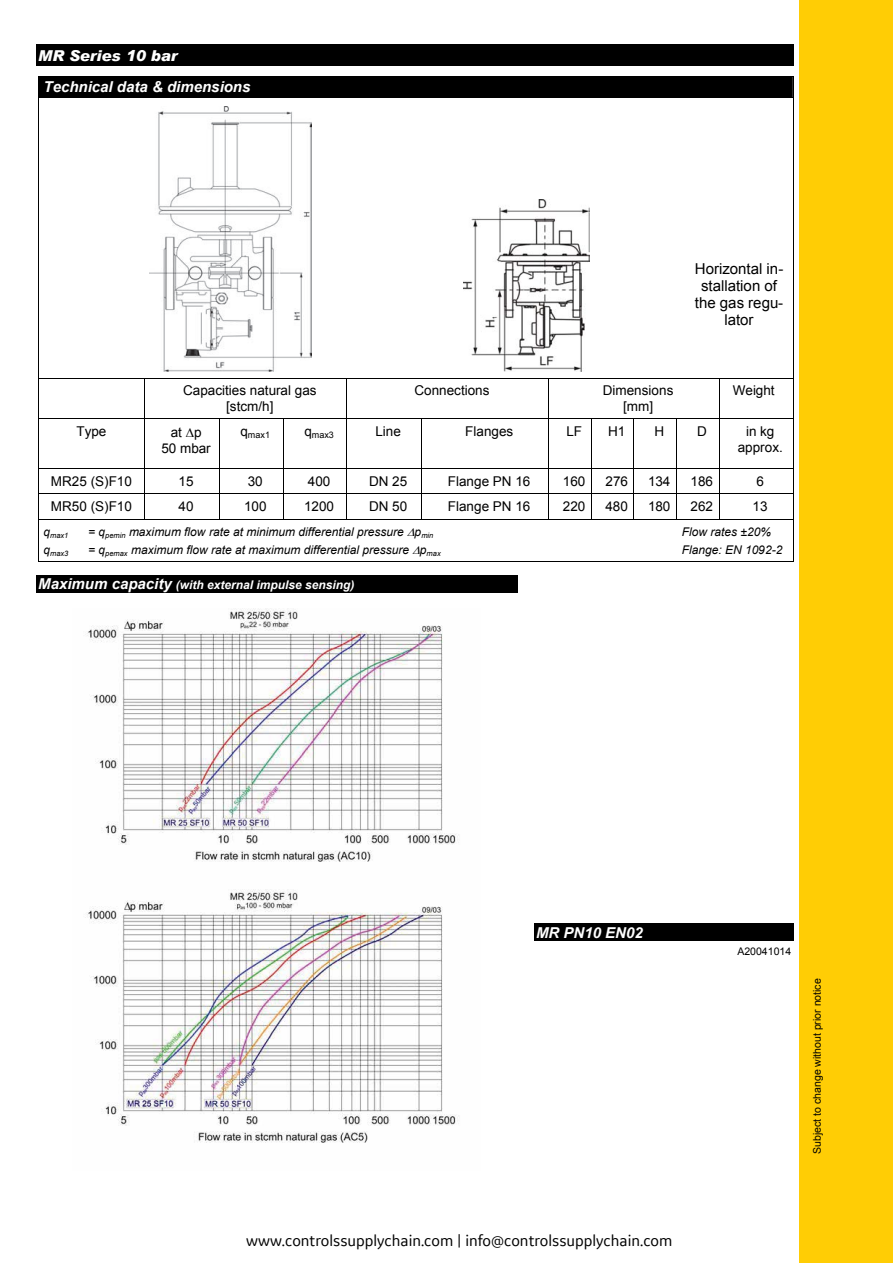
<style>
.page{position:relative;width:893px;height:1263px;background:#fff}
.page>*{position:absolute;margin:0;border:0;box-sizing:border-box;transform-origin:0 0}
.t1{font:16.5px "GE Sans";color:#010101}
.t2{font:15px/17.2px "Arial";color:#000;text-align:center}
.t3{font:italic 700 15px "Arial";color:#fff}
.t4{font:italic 900 15px "Arial";color:#fff}
.t5{font:13.5px/15.5px "Arial";color:#000;text-align:center}
.t6{font:italic 12px "Arial";color:#000}
.t7{font:italic 700 12px "Arial";color:#fff}
.t8{font:10.5px "Arial";color:#000}
.t9{font:9px "Arial";letter-spacing:.005em;color:#000}
.t10{font:italic 7.5px "Arial";color:#000}
.s1{font-size:15px}
</style>
<div class="page">
<div style="left:36px;top:44px;width:757px;height:21px;background:#000"></div>
<div style="left:38px;top:76px;width:755px;height:21px;background:#000"></div>
<img style="left:150px;top:107px;width:162px;height:264px">
<img style="left:464px;top:199px;width:125px;height:172px">
<hr style="left:38px;top:97px;width:755px;height:1px;background:#000">
<hr style="left:38px;top:98px;width:1px;height:280px;background:#000">
<hr style="left:792px;top:98px;width:1px;height:280px;background:#000">
<hr style="left:38px;top:378px;width:511px;height:1px;background:#000">
<hr style="left:549px;top:378px;width:127px;height:1px;background:#000">
<hr style="left:676px;top:378px;width:117px;height:1px;background:#000">
<hr style="left:38px;top:378px;width:1px;height:40px;background:#000">
<hr style="left:144px;top:378px;width:1px;height:40px;background:#000">
<hr style="left:346px;top:378px;width:1px;height:40px;background:#000">
<hr style="left:548px;top:378px;width:1px;height:40px;background:#000">
<hr style="left:718px;top:378px;width:1px;height:40px;background:#000">
<hr style="left:792px;top:378px;width:1px;height:40px;background:#000">
<hr style="left:38px;top:418px;width:755px;height:1px;background:#000">
<hr style="left:38px;top:419px;width:1px;height:49px;background:#000">
<hr style="left:144px;top:419px;width:1px;height:49px;background:#000">
<hr style="left:219px;top:419px;width:1px;height:49px;background:#000">
<hr style="left:283px;top:419px;width:1px;height:49px;background:#000">
<hr style="left:346px;top:419px;width:1px;height:49px;background:#000">
<hr style="left:421px;top:419px;width:1px;height:49px;background:#000">
<hr style="left:548px;top:419px;width:1px;height:49px;background:#000">
<hr style="left:591px;top:419px;width:1px;height:49px;background:#000">
<hr style="left:633px;top:419px;width:1px;height:49px;background:#000">
<hr style="left:676px;top:419px;width:1px;height:49px;background:#000">
<hr style="left:718px;top:419px;width:1px;height:49px;background:#000">
<hr style="left:792px;top:419px;width:1px;height:49px;background:#000">
<hr style="left:38px;top:468px;width:755px;height:1px;background:#000">
<hr style="left:38px;top:494px;width:755px;height:1px;background:#000">
<svg style="left:38px;top:469px;width:1px;height:50px"></svg>
<svg style="left:144px;top:469px;width:1px;height:50px"></svg>
<svg style="left:219px;top:469px;width:1px;height:50px"></svg>
<svg style="left:283px;top:469px;width:1px;height:50px"></svg>
<svg style="left:346px;top:469px;width:1px;height:50px"></svg>
<svg style="left:421px;top:469px;width:1px;height:50px"></svg>
<svg style="left:548px;top:469px;width:1px;height:50px"></svg>
<svg style="left:591px;top:469px;width:1px;height:50px"></svg>
<svg style="left:633px;top:469px;width:1px;height:50px"></svg>
<svg style="left:676px;top:469px;width:1px;height:50px"></svg>
<hr style="left:38px;top:519px;width:755px;height:1px;background:#000">
<hr style="left:38px;top:520px;width:1px;height:41px;background:#000">
<hr style="left:38px;top:561px;width:754px;height:1px;background:#000">
<hr style="left:792px;top:520px;width:1px;height:41px;background:#000">
<div style="left:36px;top:575px;width:481px;height:17px;background:#000"></div>
<img style="left:85px;top:608px;width:374px;height:535px">
<div style="left:534px;top:924px;width:259px;height:17px;background:#000"></div>
<div style="left:799px;top:0;width:93px;height:1263px;background:#ffcd05"></div>
<p class="t4" style="left:38px;top:46px;width:141px">MR Series 10 bar</p>
<p class="t3" style="left:43px;top:77px;width:208px">Technical data &amp; dimensions</p>
<p class="t2" style="left:694px;top:260px;width:90px">Horizontal in&shy;stallation of the gas regu&shy;lator</p>
<p class="t5" style="left:183px;top:383px;width:135px">Capacities natural gas [stcm/h]</p>
<p class="t5" style="left:414px;top:383px;width:76px">Connections</p>
<p class="t5" style="left:603px;top:383px;width:72px">Dimensions [mm]</p>
<p class="t5" style="left:732px;top:383px;width:43px">Weight</p>
<p class="t5" style="left:76px;top:424px;width:31px">Type</p>
<p class="t5" style="left:161px;top:425px;width:51px">at p<br>50 mbar</p>
<p class="t9" style="left:240px;top:428px;width:31px"><sup>q</sup>max1</p>
<p class="t9" style="left:304px;top:428px;width:31px"><sup>q</sup>max3</p>
<p class="t5" style="left:375px;top:424px;width:27px">Line</p>
<p class="t5" style="left:465px;top:424px;width:49px">Flanges</p>
<p class="t5" style="left:566px;top:424px;width:17px">LF</p>
<p class="t5" style="left:608px;top:424px;width:19px">H1</p>
<p class="t5" style="left:654px;top:424px;width:11px">H</p>
<p class="t5" style="left:697px;top:424px;width:11px">D</p>
<p class="t5" style="left:737px;top:424px;width:47px">in kg approx.</p>
<p class="t5" style="left:51px;top:473px;width:82px">MR25 (S)F10</p>
<p class="t5" style="left:179px;top:473px;width:16px">15</p>
<p class="t5" style="left:248px;top:473px;width:16px">30</p>
<p class="t5" style="left:308px;top:473px;width:24px">400</p>
<p class="t5" style="left:369px;top:473px;width:40px">DN 25</p>
<p class="t5" style="left:448px;top:473px;width:84px">Flange PN 16</p>
<p class="t5" style="left:563px;top:473px;width:24px">160</p>
<p class="t5" style="left:605px;top:473px;width:24px">276</p>
<p class="t5" style="left:648px;top:473px;width:24px">134</p>
<p class="t5" style="left:690px;top:473px;width:24px">186</p>
<p class="t5" style="left:756px;top:473px;width:9px">6</p>
<p class="t5" style="left:51px;top:499px;width:82px">MR50 (S)F10</p>
<p class="t5" style="left:179px;top:499px;width:16px">40</p>
<p class="t5" style="left:244px;top:499px;width:24px">100</p>
<p class="t5" style="left:304px;top:499px;width:31px">1200</p>
<p class="t5" style="left:369px;top:499px;width:40px">DN 50</p>
<p class="t5" style="left:448px;top:499px;width:84px">Flange PN 16</p>
<p class="t5" style="left:563px;top:499px;width:24px">220</p>
<p class="t5" style="left:605px;top:499px;width:24px">480</p>
<p class="t5" style="left:648px;top:499px;width:24px">180</p>
<p class="t5" style="left:690px;top:499px;width:24px">262</p>
<p class="t5" style="left:752px;top:499px;width:16px">13</p>
<p class="t10" style="left:43px;top:530px;width:26px"><sup>q</sup>max1</p>
<p class="t6" style="left:88px;top:524px;width:346px">= q<sub>pemin</sub> maximum flow rate at minimum differential pressure p<sub>min</sub></p>
<p class="t6" style="left:681px;top:524px;width:91px">Flow rates ±20%</p>
<p class="t10" style="left:43px;top:548px;width:26px"><sup>q</sup>max3</p>
<p class="t6" style="left:88px;top:542px;width:354px">= q<sub>pemax</sub> maximum flow rate at maximum differential pressure p<sub>max</sub></p>
<p class="t6" style="left:681px;top:542px;width:102px">Flange: EN 1092-2</p>
<p class="t7" style="left:38px;top:577px;width:318px"><span class="s1">Maximum capacity</span> (with external impulse sensing)</p>
<p class="t3" style="left:536px;top:922px;width:108px">MR PN10 EN02</p>
<p class="t1" style="left:246px;top:1231px;width:428px">www.controlssupplychain.com | info@controlssupplychain.com</p>
<p class="t8" style="left:737px;top:944px;width:55px">A20041014</p>
<p class="t8" style="left:809px;top:1154px;width:177px;rotate:-90deg">Subject to change without prior notice</p>
</div>
